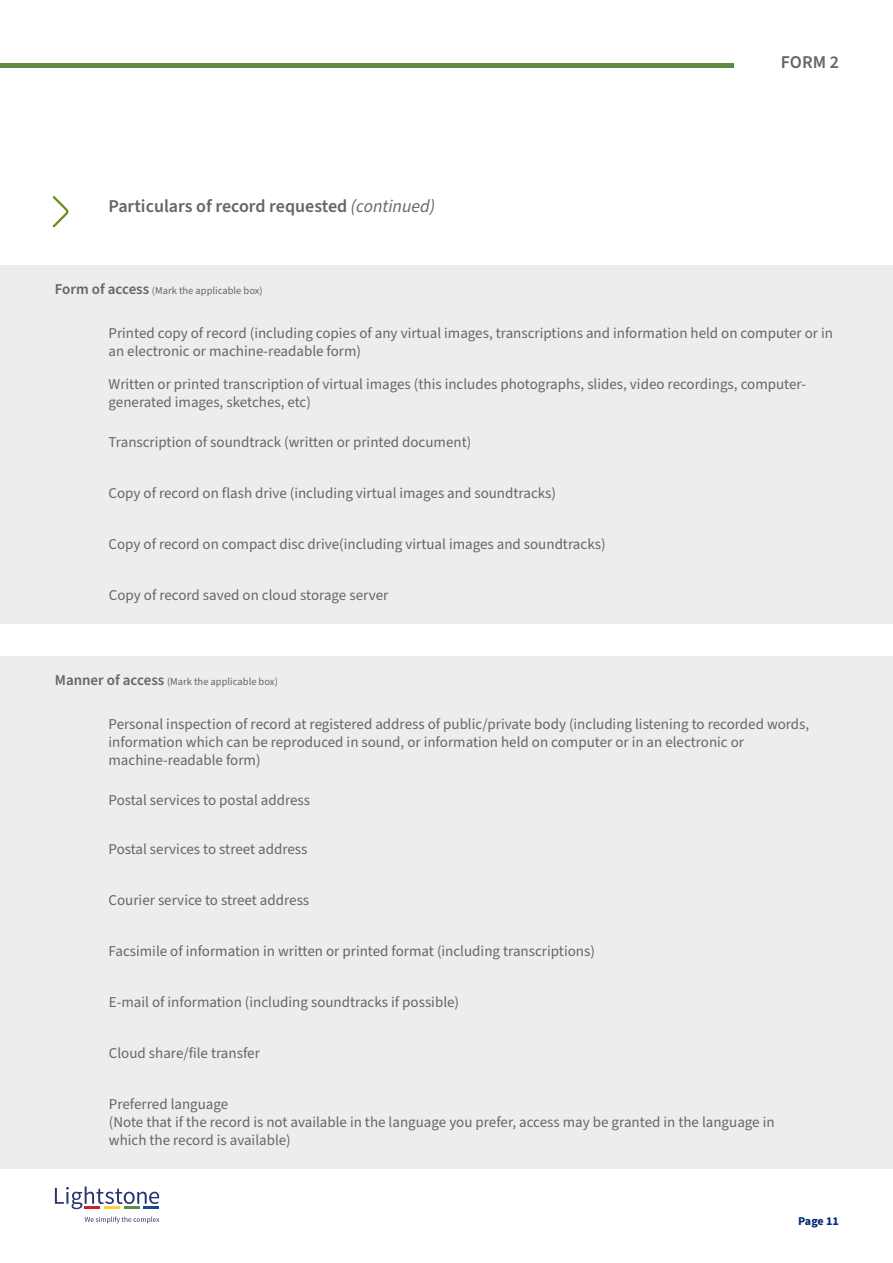
<style>
.page{position:relative;width:893px;height:1263px;background:#fff}
.page>*{position:absolute;margin:0;border:0;box-sizing:border-box;transform-origin:0 0}
.t1{font:600 18px "Source Sans Pro";color:#666}
.t2{font:15px/18px "Source Sans Pro";color:#666}
.t3{font:700 12px "Source Sans Pro";letter-spacing:-.01em;color:#002d72}
.t4{font:10.5px "Source Sans Pro";color:#666}
.s1{font-weight:400;font-style:italic}
.s2{font-weight:600;font-size:15px}
</style>
<div class="page">
<svg style="left:85px;top:1216px;width:74px;height:7px"></svg>
<svg style="left:55px;top:1186px;width:104px;height:23px"></svg>
<hr style="left:85px;top:1206px;width:15px;height:3px;background:#cc2027">
<hr style="left:104px;top:1206px;width:16px;height:3px;background:#ffcf34">
<hr style="left:124px;top:1206px;width:16px;height:3px;background:#5f8a42">
<hr style="left:143px;top:1206px;width:16px;height:3px;background:#1b478d">
<div style="left:0;top:656px;width:893px;height:512px;background:#ededed"></div>
<hr style="left:0;top:64px;width:734px;height:4px;background:#5f8a42">
<svg style="left:52px;top:196px;width:17px;height:32px"></svg>
<div style="left:0;top:266px;width:893px;height:358px;background:#ededed"></div>
<p class="t1" style="left:109px;top:194px;width:328px">Particulars of record requested <span class="s1">(continued)</span></p>
<p class="t1" style="left:781px;top:50px;width:60px">FORM 2</p>
<p class="t4" style="left:55px;top:284px;width:209px"><span class="s2">Form of access</span> (Mark the applicable box)</p>
<p class="t2" style="left:109px;top:325px;width:726px">Printed copy of record (including copies of any virtual images, transcriptions and information held on computer or in an electronic or machine-readable form)</p>
<p class="t2" style="left:109px;top:375px;width:699px">Written or printed transcription of virtual images (this includes photographs, slides, video recordings, computer&shy;generated images, sketches, etc)</p>
<p class="t2" style="left:109px;top:434px;width:364px">Transcription of soundtrack (written or printed document)</p>
<p class="t2" style="left:109px;top:485px;width:449px">Copy of record on flash drive (including virtual images and soundtracks)</p>
<p class="t2" style="left:109px;top:535px;width:499px">Copy of record on compact disc drive(including virtual images and soundtracks)</p>
<p class="t2" style="left:109px;top:587px;width:281px">Copy of record saved on cloud storage server</p>
<p class="t4" style="left:55px;top:674px;width:224px"><span class="s2">Manner of access</span> (Mark the applicable box)</p>
<p class="t2" style="left:109px;top:715px;width:702px">Personal inspection of record at registered address of public/private body (including listening to recorded words, information which can be reproduced in sound, or information held on computer or in an electronic or machine-readable form)</p>
<p class="t2" style="left:109px;top:791px;width:203px">Postal services to postal address</p>
<p class="t2" style="left:109px;top:841px;width:200px">Postal services to street address</p>
<p class="t2" style="left:109px;top:892px;width:202px">Courier service to street address</p>
<p class="t2" style="left:109px;top:942px;width:488px">Facsimile of information in written or printed format (including transcriptions)</p>
<p class="t2" style="left:109px;top:993px;width:352px">E-mail of information (including soundtracks if possible)</p>
<p class="t2" style="left:109px;top:1044px;width:153px">Cloud share/file transfer</p>
<p class="t2" style="left:109px;top:1095px;width:667px">Preferred language<br>(Note that if the record is not available in the language you prefer, access may be granted in the language in which the record is available)</p>
<p class="t3" style="left:798px;top:1212px;width:42px">Page 11</p>
</div>
